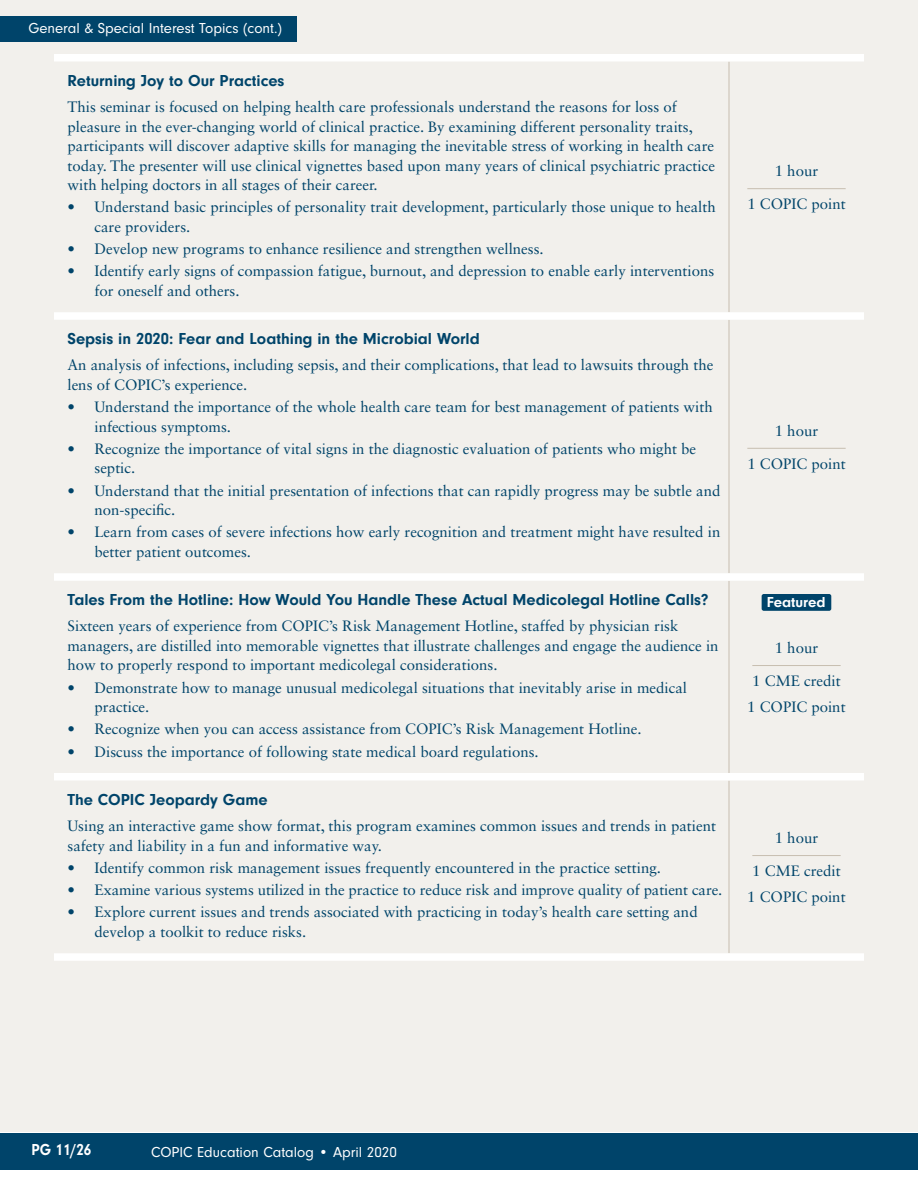
<style>
.page{position:relative;width:918px;height:1188px;background:#fff}
.page>*{position:absolute;margin:0;border:0;box-sizing:border-box;transform-origin:0 0}
.Category_Title{font:700 16.5px "Neuzeit Gro";color:#00446a}
.t1{font:700 16.5px "Neuzeit Gro";color:#fff;scale:.91 1}
.Objective_Copy{font:15px/19.5px "Sabon LT Std";color:#00446a}
.t2{font:15px "Neuzeit Gro";color:#fff}
.Time{font:15px "Sabon LT Std";color:#00446a}
.Time_Credit{font:15px "Sabon LT Std";color:#00446a}
.t3{font:700 15px "Neuzeit Gro";color:#fff}
</style>
<div class="page">
<div style="left:0;top:0;width:918px;height:1132px;background:#f2f0ec"></div>
<div style="left:0;top:1133px;width:918px;height:36px;background:#00446a"></div>
<hr style="left:729px;top:61px;width:1px;height:251px;background:#c7beb0">
<hr style="left:729px;top:320px;width:1px;height:253px;background:#c7beb0">
<hr style="left:729px;top:581px;width:1px;height:192px;background:#c7beb0">
<hr style="left:729px;top:781px;width:1px;height:172px;background:#c7beb0">
<div style="left:54px;top:773px;width:675px;height:8px;background:#fff"></div>
<div style="left:729px;top:773px;width:135px;height:8px;background:#fff"></div>
<div style="left:54px;top:953px;width:675px;height:8px;background:#fff"></div>
<div style="left:729px;top:953px;width:135px;height:8px;background:#fff"></div>
<div style="left:54px;top:573px;width:675px;height:8px;background:#fff"></div>
<div style="left:729px;top:573px;width:135px;height:8px;background:#fff"></div>
<div style="left:54px;top:54px;width:675px;height:8px;background:#fff"></div>
<div style="left:729px;top:54px;width:135px;height:8px;background:#fff"></div>
<div style="left:54px;top:312px;width:675px;height:8px;background:#fff"></div>
<div style="left:729px;top:312px;width:135px;height:8px;background:#fff"></div>
<hr style="left:747px;top:188px;width:99px;height:1px;background:#c7beb0">
<hr style="left:747px;top:448px;width:99px;height:1px;background:#c7beb0">
<hr style="left:752px;top:665px;width:89px;height:1px;background:#c7beb0">
<hr style="left:752px;top:855px;width:89px;height:1px;background:#c7beb0">
<div style="left:762px;top:594px;width:69px;height:17px;background:#00446a;border-radius:2px"></div>
<div style="left:0;top:16px;width:297px;height:26px;background:#00446a"></div>
<p class="t2" style="left:28px;top:20px;width:255px">General &amp; Special Interest Topics (cont.)</p>
<p class="Category_Title" style="left:68px;top:71px;width:219px">Returning Joy to Our Practices</p>
<p class="Objective_Copy" style="left:68px;top:97px;width:649px">This seminar is focused on helping health care professionals understand the reasons for loss of pleasure in the ever-changing world of clinical practice. By examining different personality traits, participants will discover adaptive skills for managing the inevitable stress of working in health care today. The presenter will use clinical vignettes based upon many years of clinical psychiatric practice with helping doctors in all stages of their career.</p>
<p class="Objective_Copy" style="left:94px;top:197px;width:623px;text-indent:-27px">• Understand basic principles of personality trait development, particularly those unique to health care providers.</p>
<p class="Objective_Copy" style="left:68px;top:239px;width:478px">• Develop new programs to enhance resilience and strengthen wellness.</p>
<p class="Objective_Copy" style="left:94px;top:261px;width:621px;text-indent:-27px">• Identify early signs of compassion fatigue, burnout, and depression to enable early interventions for oneself and others.</p>
<p class="Category_Title" style="left:68px;top:330px;width:414px">Sepsis in 2020: Fear and Loathing in the Microbial World</p>
<p class="Objective_Copy" style="left:68px;top:355px;width:647px">An analysis of infections, including sepsis, and their complications, that lead to lawsuits through the lens of COPIC’s experience.</p>
<p class="Objective_Copy" style="left:94px;top:397px;width:620px;text-indent:-27px">• Understand the importance of the whole health care team for best management of patients with infectious symptoms.</p>
<p class="Objective_Copy" style="left:94px;top:439px;width:603px;text-indent:-27px">• Recognize the importance of vital signs in the diagnostic evaluation of patients who might be septic.</p>
<p class="Objective_Copy" style="left:94px;top:480px;width:627px;text-indent:-27px">• Understand that the initial presentation of infections that can rapidly progress may be subtle and non-specific.</p>
<p class="Objective_Copy" style="left:94px;top:522px;width:627px;text-indent:-27px">• Learn from cases of severe infections how early recognition and treatment might have resulted in better patient outcomes.</p>
<p class="Category_Title" style="left:68px;top:590px;width:643px">Tales From the Hotline: How Would You Handle These Actual Medicolegal Hotline Calls?</p>
<p class="Objective_Copy" style="left:68px;top:616px;width:653px">Sixteen years of experience from COPIC’s Risk Management Hotline, staffed by physician risk managers, are distilled into memorable vignettes that illustrate challenges and engage the audience in how to properly respond to important medicolegal considerations.</p>
<p class="Objective_Copy" style="left:94px;top:677px;width:594px;text-indent:-27px">• Demonstrate how to manage unusual medicolegal situations that inevitably arise in medical practice.</p>
<p class="Objective_Copy" style="left:68px;top:719px;width:576px">• Recognize when you can access assistance from COPIC’s Risk Management Hotline.</p>
<p class="Objective_Copy" style="left:68px;top:741px;width:473px">• Discuss the importance of following state medical board regulations.</p>
<p class="Category_Title" style="left:68px;top:790px;width:202px">The COPIC Jeopardy Game</p>
<p class="Objective_Copy" style="left:68px;top:816px;width:650px">Using an interactive game show format, this program examines common issues and trends in patient safety and liability in a fun and informative way.</p>
<p class="Objective_Copy" style="left:68px;top:858px;width:595px">• Identify common risk management issues frequently encountered in the practice setting.</p>
<p class="Objective_Copy" style="left:68px;top:880px;width:656px">• Examine various systems utilized in the practice to reduce risk and improve quality of patient care.</p>
<p class="Objective_Copy" style="left:94px;top:902px;width:605px;text-indent:-27px">• Explore current issues and trends associated with practicing in today’s health care setting and develop a toolkit to reduce risks.</p>
<p class="Time" style="left:775px;top:162px;width:45px">1 hour</p>
<p class="Time_Credit" style="left:747px;top:195px;width:100px">1 COPIC point</p>
<p class="Time" style="left:775px;top:422px;width:45px">1 hour</p>
<p class="Time_Credit" style="left:747px;top:455px;width:100px">1 COPIC point</p>
<p class="t3" style="left:767px;top:594px;width:60px">Featured</p>
<p class="Time" style="left:775px;top:639px;width:45px">1 hour</p>
<p class="Time_Credit" style="left:752px;top:672px;width:90px">1 CME credit</p>
<p class="Time" style="left:747px;top:698px;width:100px">1 COPIC point</p>
<p class="Time" style="left:775px;top:829px;width:45px">1 hour</p>
<p class="Time_Credit" style="left:752px;top:862px;width:90px">1 CME credit</p>
<p class="Time" style="left:747px;top:888px;width:100px">1 COPIC point</p>
<p class="t1" style="left:32px;top:1141px;width:67px">PG 11/26</p>
<p class="t2" style="left:151px;top:1144px;width:247px">COPIC Education Catalog • April 2020</p>
</div>
